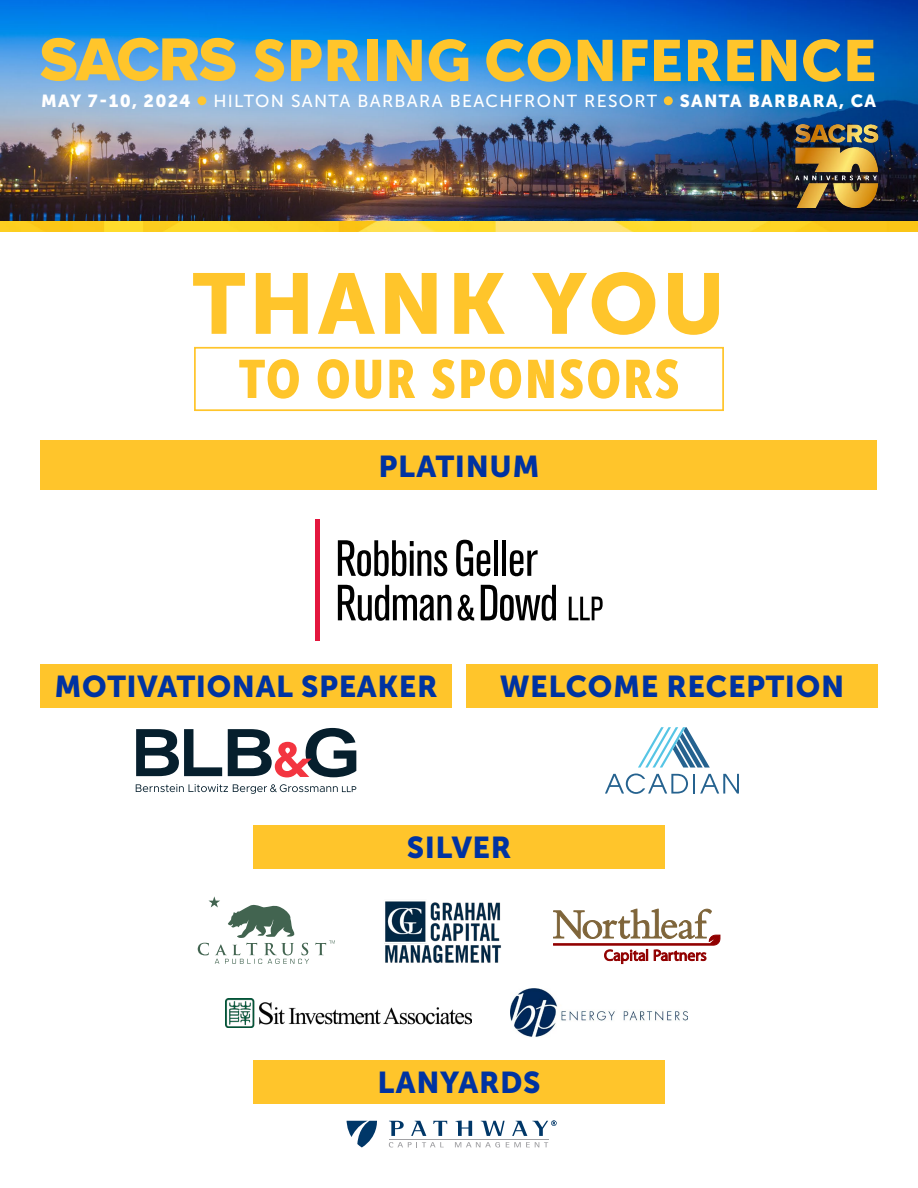
<style>
.page{position:relative;width:918px;height:1188px;background:#fff}
.page>*{position:absolute;margin:0;border:0;box-sizing:border-box;transform-origin:0 0}
.t1{font:85.05px "Museo Sans 900";letter-spacing:.04em;color:#ffc52b}
.t2{font:57.75px "Museo Sans 900";color:#ffc52b}
.t3{font:53.55px "Museo Sans Cond 900";letter-spacing:.05em;color:#ffc52b}
.t4{font:30px "Museo Sans 900";letter-spacing:.02em;color:#0033a1}
.t5{font:17.4px "Museo Sans 500";letter-spacing:.075em;color:#fff}
.t6{font:17.4px "Museo Sans 900";letter-spacing:.075em;color:#fff}
</style>
<div class="page">
<img style="left:0;top:0;width:918px;height:221px">
<img style="left:0;top:221px;width:918px;height:10px">
<div style="left:197px;top:96px;width:9px;height:9px;background:#ffc632;border-radius:50%"></div>
<div style="left:664px;top:96px;width:9px;height:9px;background:#ffc632;border-radius:50%"></div>
<svg style="left:41px;top:38px;width:195px;height:43px;background:#b9b777"></svg>
<img style="left:795px;top:124px;width:90px;height:83px">
<div style="left:194px;top:347px;width:530px;height:64px;border:2px solid #ffc52b"></div>
<div style="left:40px;top:440px;width:838px;height:50px;background:#ffc52b"></div>
<div style="left:40px;top:665px;width:412px;height:43px;background:#ffc52b"></div>
<svg style="left:338px;top:540px;width:109px;height:36px"></svg>
<svg style="left:456px;top:540px;width:34px;height:36px"></svg>
<hr style="left:494px;top:540px;width:4px;height:36px;background:#000">
<hr style="left:502px;top:540px;width:4px;height:36px;background:#000">
<svg style="left:510px;top:550px;width:28px;height:26px"></svg>
<svg style="left:338px;top:585px;width:113px;height:36px"></svg>
<svg style="left:458px;top:595px;width:16px;height:26px"></svg>
<svg style="left:481px;top:585px;width:75px;height:36px"></svg>
<svg style="left:569px;top:597px;width:34px;height:23px"></svg>
<div style="left:315px;top:519px;width:5px;height:122px;background:#e3173e"></div>
<svg style="left:136px;top:729px;width:86px;height:47px"></svg>
<svg style="left:228px;top:728px;width:128px;height:49px"></svg>
<svg style="left:136px;top:784px;width:220px;height:10px"></svg>
<svg style="left:605px;top:774px;width:83px;height:20px"></svg>
<hr style="left:693px;top:774px;width:2px;height:20px;background:#25628f">
<svg style="left:700px;top:774px;width:39px;height:20px"></svg>
<svg style="left:638px;top:727px;width:72px;height:41px"></svg>
<div style="left:466px;top:665px;width:412px;height:43px;background:#ffc52b"></div>
<div style="left:253px;top:825px;width:412px;height:44px;background:#ffc52b"></div>
<div style="left:253px;top:1060px;width:412px;height:43px;background:#ffc52b"></div>
<svg style="left:347px;top:1121px;width:30px;height:27px"></svg>
<svg style="left:389px;top:1142px;width:55px;height:5px"></svg>
<svg style="left:455px;top:1142px;width:45px;height:5px"></svg>
<svg style="left:506px;top:1142px;width:42px;height:5px"></svg>
<hr style="left:389px;top:1139px;width:159px;height:1px;background:#a1a1a4">
<svg style="left:389px;top:1121px;width:15px;height:15px"></svg>
<svg style="left:411px;top:1121px;width:15px;height:15px"></svg>
<svg style="left:433px;top:1121px;width:14px;height:15px"></svg>
<svg style="left:456px;top:1121px;width:16px;height:15px"></svg>
<svg style="left:481px;top:1121px;width:24px;height:15px"></svg>
<svg style="left:512px;top:1121px;width:45px;height:15px"></svg>
<svg style="left:198px;top:896px;width:137px;height:68px"></svg>
<img style="left:384px;top:901px;width:117px;height:62px">
<img style="left:226px;top:999px;width:245px;height:29px">
<svg style="left:553px;top:908px;width:168px;height:56px"></svg>
<img style="left:511px;top:989px;width:176px;height:48px">
<h2 class="t2" style="left:253px;top:28px;width:625px">SPRING CONFERENCE</h2>
<p class="t6" style="left:41px;top:91px;width:151px">MAY 7-10, 2024</p>
<p class="t5" style="left:213px;top:91px;width:445px">HILTON SANTA BARBARA BEACHFRONT RESORT</p>
<p class="t6" style="left:680px;top:91px;width:198px">SANTA BARBARA, CA</p>
<h1 class="t1" style="left:193px;top:256px;width:534px">THANK YOU</h1>
<h3 class="t3" style="left:239px;top:349px;width:442px">TO OUR SPONSORS</h3>
<p class="t4" style="left:378px;top:449px;width:163px">PLATINUM</p>
<p class="t4" style="left:55px;top:670px;width:385px">MOTIVATIONAL SPEAKER</p>
<p class="t4" style="left:500px;top:670px;width:346px">WELCOME RECEPTION</p>
<p class="t4" style="left:407px;top:831px;width:106px">SILVER</p>
<p class="t4" style="left:378px;top:1065px;width:164px">LANYARDS</p>
</div>
